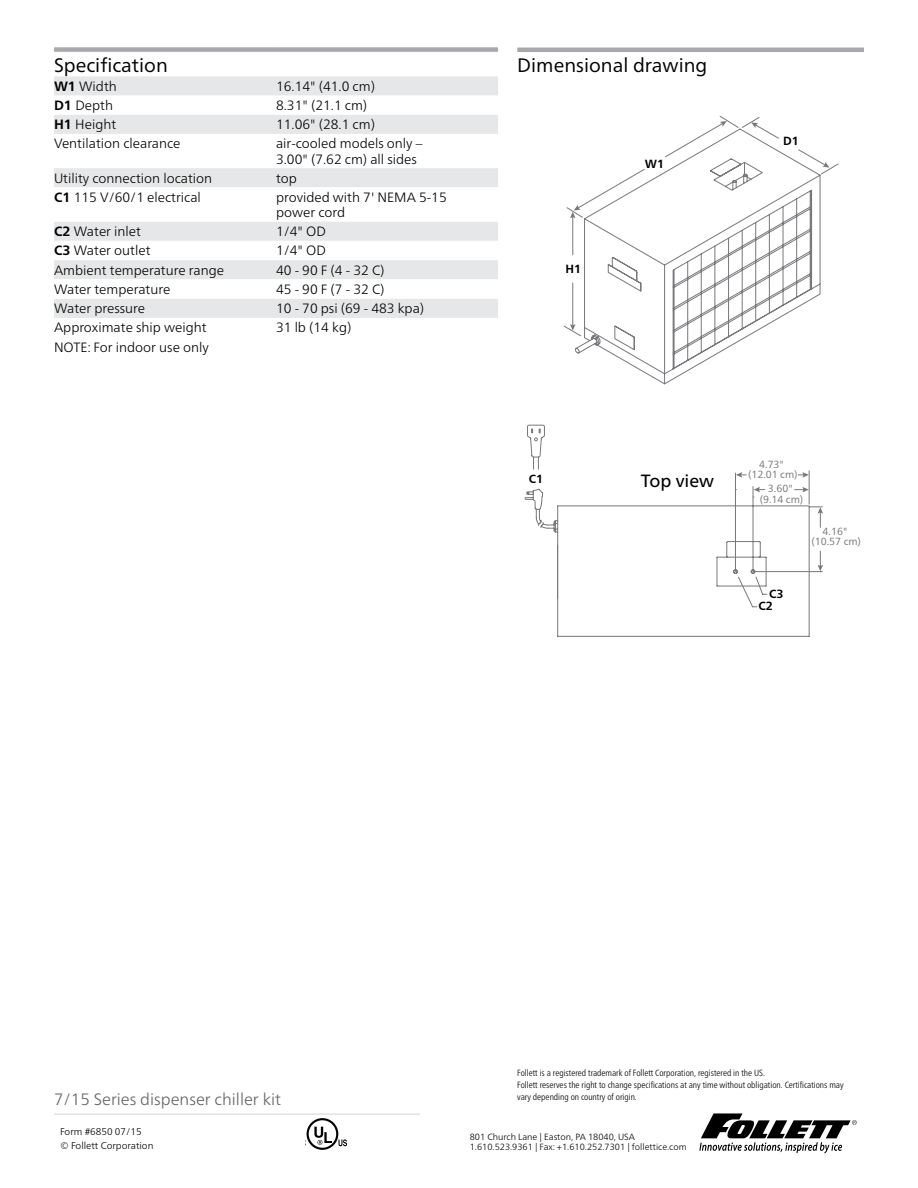
<style>
.page{position:relative;width:918px;height:1188px;background:#fff}
.page>*{position:absolute;margin:0;border:0;box-sizing:border-box;transform-origin:0 0}
.t1{font:19.5px "Frutiger Neue LT Pro";color:#000}
.t2{font:17.7px "Frutiger Neue LT Pro";color:#000}
.t3{font:300 16.5px "Frutiger Neue LT Pro";color:#636466}
.t4{font:300 13.5px/15.3px "Frutiger Neue LT Pro";color:#000}
.t5{font:700 11.85px "Frutiger Neue LT Pro";color:#000}
.t6{font:10.35px/10.4px "Frutiger Neue LT Pro";color:#77787b;text-align:center}
.t7{font:300 9.75px/13.5px "Frutiger Neue LT Pro";color:#000}
.t8{font:300 condensed 9px/12px "Frutiger Neue LT Pro";color:#000}
.t9{font:300 9px/10.8px "Frutiger Neue LT Pro";color:#000}
.s1{font-weight:700}
</style>
<div class="page">
<svg style="left:699px;top:1113px;width:158px;height:40px"></svg>
<hr style="left:54px;top:1114px;width:144px;height:1px;background:#d1d3d4">
<hr style="left:198px;top:1114px;width:222px;height:1px;background:#d1d3d4">
<svg style="left:54px;top:76px;width:444px;height:20px;background:#e7e8e9"></svg>
<svg style="left:54px;top:115px;width:444px;height:203px"></svg>
<div style="left:54px;top:47px;width:222px;height:5px;background:#a7a9ac"></div>
<div style="left:276px;top:47px;width:222px;height:5px;background:#a7a9ac"></div>
<hr style="left:517px;top:48px;width:347px;height:4px;background:#a7a9ac">
<svg style="left:549px;top:505px;width:261px;height:132px"></svg>
<svg style="left:563px;top:207px;width:12px;height:365px"></svg>
<hr style="left:572px;top:283px;width:1px;height:43px;background:#77787b">
<svg style="left:570px;top:324px;width:5px;height:7px"></svg>
<svg style="left:570px;top:207px;width:5px;height:11px"></svg>
<svg style="left:575px;top:116px;width:264px;height:492px"></svg>
<svg style="left:751px;top:122px;width:7px;height:6px"></svg>
<svg style="left:798px;top:149px;width:32px;height:19px"></svg>
<svg style="left:525px;top:424px;width:24px;height:105px"></svg>
<svg style="left:308px;top:1119px;width:29px;height:30px"></svg>
<div style="left:307px;top:1118px;width:31px;height:32px;border:2px solid #000;border-radius:50%"></div>
<svg style="left:314px;top:1127px;width:18px;height:18px"></svg>
<svg style="left:338px;top:1139px;width:9px;height:7px"></svg>
<h1 class="t1" style="left:54px;top:53px;width:115px">Specification</h1>
<p class="t4" style="left:54px;top:78px;width:64px"><span class="s1">W1</span> Width</p>
<p class="t4" style="left:276px;top:78px;width:100px">16.14" (41.0 cm)</p>
<p class="t4" style="left:54px;top:98px;width:61px"><span class="s1">D1</span> Depth</p>
<p class="t4" style="left:276px;top:98px;width:93px">8.31" (21.1 cm)</p>
<p class="t4" style="left:54px;top:117px;width:64px"><span class="s1">H1</span> Height</p>
<p class="t4" style="left:276px;top:117px;width:100px">11.06" (28.1 cm)</p>
<p class="t4" style="left:54px;top:136px;width:128px">Ventilation clearance</p>
<p class="t4" style="left:276px;top:136px;width:148px">air-cooled models only –<br>3.00" (7.62 cm) all sides</p>
<p class="t4" style="left:54px;top:170px;width:160px">Utility connection location</p>
<p class="t4" style="left:276px;top:170px;width:22px">top</p>
<p class="t4" style="left:54px;top:189px;width:148px"><span class="s1">C1</span> 115 V/60/1 electrical</p>
<p class="t4" style="left:276px;top:189px;width:172px">provided with 7' NEMA 5-15 power cord</p>
<p class="t4" style="left:54px;top:224px;width:89px"><span class="s1">C2</span> Water inlet</p>
<p class="t4" style="left:276px;top:224px;width:51px">1/4" OD</p>
<p class="t4" style="left:54px;top:243px;width:98px"><span class="s1">C3</span> Water outlet</p>
<p class="t4" style="left:276px;top:243px;width:51px">1/4" OD</p>
<p class="t4" style="left:54px;top:262px;width:171px">Ambient temperature range</p>
<p class="t4" style="left:276px;top:262px;width:110px">40 - 90 F (4 - 32 C)</p>
<p class="t4" style="left:54px;top:281px;width:118px">Water temperature</p>
<p class="t4" style="left:276px;top:281px;width:110px">45 - 90 F (7 - 32 C)</p>
<p class="t4" style="left:54px;top:301px;width:93px">Water pressure</p>
<p class="t4" style="left:276px;top:301px;width:150px">10 - 70 psi (69 - 483 kpa)</p>
<p class="t4" style="left:54px;top:320px;width:154px">Approximate ship weight</p>
<p class="t4" style="left:276px;top:320px;width:77px">31 lb (14 kg)</p>
<p class="t4" style="left:54px;top:339px;width:156px">NOTE: For indoor use only</p>
<h1 class="t1" style="left:517px;top:54px;width:192px">Dimensional drawing</h1>
<p class="t5" style="left:565px;top:261px;width:17px">H1</p>
<p class="t5" style="left:645px;top:156px;width:21px">W1</p>
<p class="t5" style="left:783px;top:134px;width:17px">D1</p>
<p class="t5" style="left:529px;top:472px;width:16px">C1</p>
<h2 class="t2" style="left:641px;top:470px;width:75px">Top view</h2>
<p class="t6" style="left:748px;top:459px;width:51px">4.73" (12.01 cm)</p>
<p class="t6" style="left:760px;top:483px;width:45px">3.60" (9.14 cm)</p>
<p class="t6" style="left:811px;top:526px;width:51px">4.16" (10.57 cm)</p>
<p class="t5" style="left:769px;top:587px;width:16px">C3</p>
<p class="t5" style="left:758px;top:599px;width:16px">C2</p>
<p class="t3" style="left:54px;top:1089px;width:229px">7/15 Series dispenser chiller kit</p>
<p class="t7" style="left:60px;top:1125px;width:95px">Form #6850 07/15<br>© Follett Corporation</p>
<p class="t8" style="left:517px;top:1067px;width:328px">Follett is a registered trademark of Follett Corporation, registered in the US.<br>Follett reserves the right to change specifications at any time without obligation. Certifications may vary depending on country of origin.</p>
<p class="t9" style="left:470px;top:1131px;width:218px">801 Church Lane | Easton, PA 18040, USA<br>1.610.523.9361 | Fax: +1.610.252.7301 | follettice.com</p>
</div>
